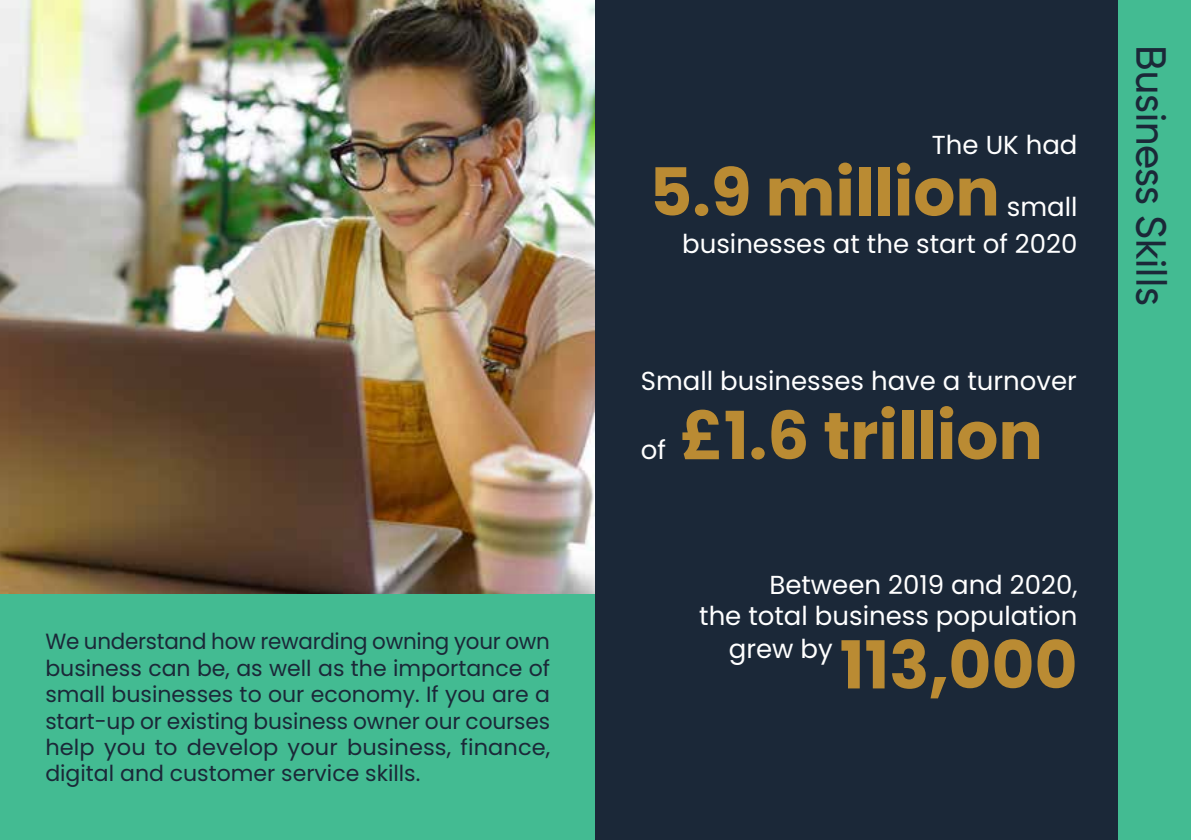
<style>
.page{position:relative;width:1191px;height:840px;background:#fff}
.page>*{position:absolute;margin:0;border:0;box-sizing:border-box;transform-origin:0 0}
.t1{font:700 66px "Poppins";color:#ba8b33}
.t2{font:500 42px "Gilroy";color:#1b2838}
.t3{font:26px/37.2px "Poppins";color:#fff;text-align:right}
.t4{font:22px/26.4px "Poppins";color:#1b2838;text-align:justify}
</style>
<div class="page">
<img style="left:0;top:0;width:595px;height:594px">
<div style="left:0;top:594px;width:595px;height:245px;background:#43bb92"></div>
<div style="left:595px;top:0;width:596px;height:839px;background:#1b2838"></div>
<div style="left:1118px;top:0;width:73px;height:839px;background:#43bb92"></div>
<p class="t4" style="left:45px;top:628px;width:506px">We understand how rewarding owning your own business can be, as well as the importance of small businesses to our economy. If you are a start-up or existing business owner our courses help you to develop your business, finance, digital and customer service skills.</p>
<p class="t3" style="left:932px;top:127px;width:147px">The UK had</p>
<h1 class="t1" style="left:649px;top:154px;width:352px">5.9 million</h1>
<p class="t3" style="left:682px;top:188px;width:397px">small<br>businesses at the start of 2020</p>
<p class="t3" style="left:641px;top:362px;width:437px">Small businesses have a turnover</p>
<p class="t3" style="left:641px;top:431px;width:27px">of</p>
<h1 class="t1" style="left:680px;top:397px;width:364px">£1.6 trillion</h1>
<p class="t3" style="left:769px;top:566px;width:310px">Between 2019 and 2020,</p>
<p class="t3" style="left:699px;top:597px;width:380px">the total business population</p>
<p class="t3" style="left:729px;top:630px;width:105px">grew by</p>
<h1 class="t1" style="left:839px;top:626px;width:239px">113,000</h1>
<h2 class="t2" style="left:1177px;top:45px;width:262px;rotate:90deg">Business Skills</h2>
</div>
